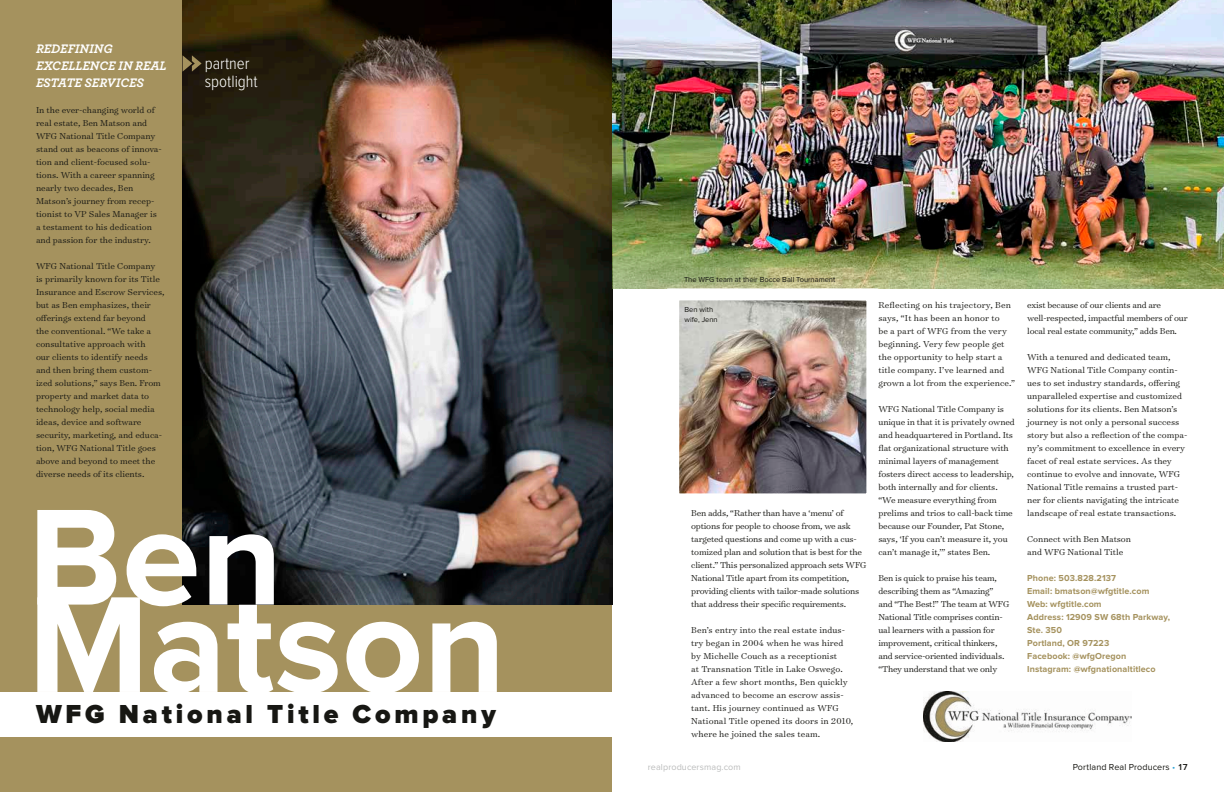
<style>
.page{position:relative;width:1224px;height:792px;background:#fff}
.page>*{position:absolute;margin:0;border:0;box-sizing:border-box;transform-origin:0 0}
.t1{font:700 141.9px "Proxima Nova";color:#fff}
.t2{font:900 27px "Proxima Nova";letter-spacing:.14em;color:#171713}
.t3{font:300 17px/18px "Proxima Nova Cond";color:#fff}
.t4{font:italic 700 13px/17px "Archer Pro";color:#fff}
.t5{font:300 9.8px/13px "Surveyor Text";color:#171713}
.t6{font:300 9.8px/13px "Surveyor Text";letter-spacing:-.02em;color:#171713}
.t7{font:700 9px/13px "Proxima Nova";letter-spacing:.01em;color:#a5925e}
.t8{font:9px "Proxima Nova";letter-spacing:.01em;color:#171713}
.t9{font:9px "Proxima Nova";letter-spacing:.01em;color:#bbbcbc}
.t10{font:7.5px/10px "Proxima Nova";color:#171713}
.s1{color:#31a5d9}
.s2{font-weight:600}
</style>
<div class="page">
<div style="left:0;top:0;width:612px;height:692px;background:#a5925e"></div>
<img style="left:923px;top:692px;width:208px;height:50px">
<img style="left:183px;top:0;width:429px;height:605px">
<img style="left:612px;top:0;width:612px;height:288px">
<img style="left:661px;top:282px;width:223px;height:212px">
<div style="left:0;top:737px;width:612px;height:55px;background:#a5925e"></div>
<svg style="left:183px;top:55px;width:19px;height:17px"></svg>
<h3 class="t4" style="left:36px;top:39px;width:132px">REDEFINING<br>EXCELLENCE IN REAL<br>ESTATE SERVICES</h3>
<p class="t5" style="left:36px;top:103px;width:127px">In the ever-changing world of real estate, Ben Matson and<br>WFG National Title Company stand out as beacons of innova&shy;tion and client-focused solu&shy;tions. With a career spanning nearly two decades, Ben<br>Matson’s journey from recep&shy;tionist to VP Sales Manager is a testament to his dedication and passion for the industry.</p>
<p class="t5" style="left:36px;top:259px;width:130px">WFG National Title Company is primarily known for its Title<br>Insurance and Escrow Services, but as Ben emphasizes, their offerings extend far beyond<br>the conventional. “We take a consultative approach with<br>our clients to identify needs and then bring them custom&shy;ized solutions,” says Ben. From property and market data to technology help, social media ideas, device and software security, marketing, and educa&shy;tion, WFG National Title goes above and beyond to meet the diverse needs of its clients.</p>
<h3 class="t3" style="left:205px;top:55px;width:54px">partner spotlight</h3>
<h1 class="t1" style="left:28px;top:492px;width:256px">Ben</h1>
<h1 class="t1" style="left:28px;top:580px;width:479px">Matson</h1>
<h2 class="t2" style="left:36px;top:702px;width:461px">WFG National Title Company</h2>
<p class="t10" style="left:684px;top:275px;width:153px">The WFG team at their Bocce Ball Tournament</p>
<p class="t10" style="left:685px;top:305px;width:35px">Ben with wife, Jenn</p>
<p class="t6" style="left:691px;top:506px;width:177px">Ben adds, “Rather than have a ‘menu’ of options for people to choose from, we ask targeted questions and come up with a cus&shy;tomized plan and solution that is best for the client.” This personalized approach sets WFG National Title apart from its competition, providing clients with tailor-made solutions that address their specific requirements.</p>
<p class="t5" style="left:691px;top:623px;width:164px">Ben’s entry into the real estate indus&shy;try began in 2004 when he was hired by Michelle Couch as a receptionist<br>at Transnation Title in Lake Oswego.<br>After a few short months, Ben quickly advanced to become an escrow assis&shy;tant. His journey continued as WFG National Title opened its doors in 2010, where he joined the sales team.</p>
<p class="t5" style="left:878px;top:298px;width:138px">Reflecting on his trajectory, Ben says, “It has been an honor to<br>be a part of WFG from the very beginning. Very few people get the opportunity to help start a title company. I’ve learned and grown a lot from the experience.”</p>
<p class="t5" style="left:878px;top:402px;width:138px">WFG National Title Company is unique in that it is privately owned and headquartered in Portland. Its flat organizational structure with minimal layers of management fosters direct access to leadership, both internally and for clients. “We measure everything from prelims and trios to call-back time because our Founder, Pat Stone, says, ‘If you can’t measure it, you can’t manage it,’” states Ben.</p>
<p class="t6" style="left:878px;top:571px;width:132px">Ben is quick to praise his team, describing them as “Amazing” and “The Best!” The team at WFG<br>National Title comprises contin&shy;ual learners with a passion for improvement, critical thinkers, and service-oriented individuals. “They understand that we only</p>
<p class="t6" style="left:1027px;top:298px;width:162px">exist because of our clients and are well-respected, impactful members of our local real estate community,” adds Ben.</p>
<p class="t5" style="left:1027px;top:350px;width:162px">With a tenured and dedicated team, WFG National Title Company contin&shy;ues to set industry standards, offering unparalleled expertise and customized solutions for its clients. Ben Matson’s journey is not only a personal success story but also a reflection of the compa&shy;ny’s commitment to excellence in every facet of real estate services. As they continue to evolve and innovate, WFG National Title remains a trusted part&shy;ner for clients navigating the intricate landscape of real estate transactions.</p>
<p class="t5" style="left:1027px;top:532px;width:105px">Connect with Ben Matson and WFG National Title</p>
<p class="t7" style="left:1027px;top:572px;width:144px">Phone: 503.828.2137<br>Email: bmatson@wfgtitle.com<br>Web: wfgtitle.com<br>Address: 12909 SW 68th Parkway,<br>Ste. 350<br>Portland, OR 97223<br>Facebook: @wfgOregon<br>Instagram: @wfgnationaltitleco</p>
<p class="t9" style="left:648px;top:762px;width:94px">realproducersmag.com</p>
<p class="t8" style="left:1073px;top:762px;width:117px">Portland Real Producers <span class="s1">•</span> <span class="s2">17</span></p>
</div>
